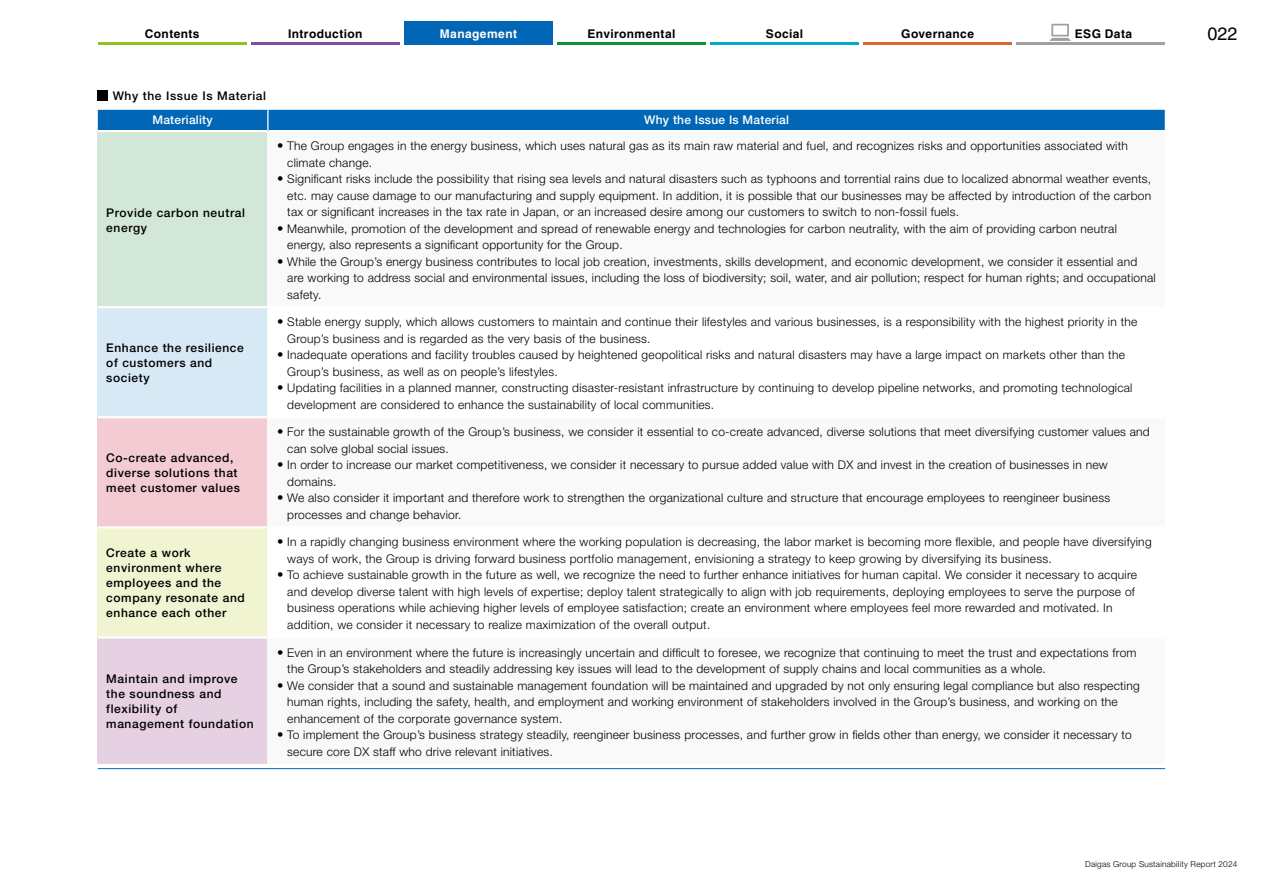
<style>
.page{position:relative;width:1263px;height:893px;background:#fff}
.page>*{position:absolute;margin:0;border:0;box-sizing:border-box;transform-origin:0 0}
.t1{font:18px "Helvetica LT Std";color:#000}
.t2{font:300 12px/16.5px "Helvetica Neue LT Std";letter-spacing:.02em;color:#000}
.t3{font:500 12px/15px "Helvetica Neue LT Std";letter-spacing:.05em;color:#000}
.t4{font:700 12px "Helvetica LT Std";letter-spacing:.035em;color:#000}
.t5{font:500 12px "Helvetica Neue LT Std";letter-spacing:.02em;color:#fff}
.t6{font:700 12px "Helvetica LT Std";letter-spacing:.04em;color:#fff}
.t7{font:300 8.25px "Helvetica Neue LT Std";letter-spacing:.025em;color:#000}
.s1{font-size:12.75px}
</style>
<div class="page">
<div style="left:98px;top:90px;width:10px;height:11px;background:#000"></div>
<div style="left:98px;top:110px;width:1067px;height:20px;background:#0066b5"></div>
<div style="left:98px;top:131px;width:170px;height:176px;background:#d3e7d8"></div>
<div style="left:98px;top:307px;width:170px;height:110px;background:#d6e9f4"></div>
<div style="left:98px;top:417px;width:170px;height:110px;background:#f3cbd3"></div>
<div style="left:98px;top:527px;width:170px;height:110px;background:#f0f4d1"></div>
<div style="left:98px;top:637px;width:170px;height:127px;background:#e6d1e3"></div>
<hr style="left:98px;top:130px;width:169px;height:2px;background:#fff">
<hr style="left:98px;top:306px;width:169px;height:2px;background:#fff">
<hr style="left:98px;top:416px;width:169px;height:2px;background:#fff">
<hr style="left:98px;top:526px;width:169px;height:2px;background:#fff">
<hr style="left:98px;top:636px;width:169px;height:2px;background:#fff">
<hr style="left:267px;top:110px;width:2px;height:21px;background:#fff">
<hr style="left:267px;top:131px;width:2px;height:176px;background:#fff">
<hr style="left:267px;top:307px;width:2px;height:110px;background:#fff">
<hr style="left:267px;top:417px;width:2px;height:110px;background:#fff">
<hr style="left:267px;top:527px;width:2px;height:110px;background:#fff">
<hr style="left:267px;top:637px;width:2px;height:127px;background:#fff">
<hr style="left:98px;top:768px;width:1067px;height:1px;background:#0066b5">
<div style="left:404px;top:21px;width:149px;height:24px;background:#0066b5"></div>
<svg style="left:1049px;top:24px;width:22px;height:17px"></svg>
<hr style="left:98px;top:42px;width:149px;height:3px;background:#8fc31f">
<hr style="left:251px;top:42px;width:149px;height:3px;background:#7c509d">
<hr style="left:557px;top:42px;width:149px;height:3px;background:#00973b">
<hr style="left:710px;top:42px;width:149px;height:3px;background:#00abcb">
<hr style="left:1016px;top:42px;width:149px;height:3px;background:#9fa0a0">
<hr style="left:863px;top:42px;width:149px;height:3px;background:#d56930">
<p class="t4" style="left:145px;top:26px;width:56px">Contents</p>
<p class="t4" style="left:288px;top:26px;width:76px">Introduction</p>
<p class="t6" style="left:440px;top:26px;width:79px">Management</p>
<p class="t4" style="left:587px;top:26px;width:89px">Environmental</p>
<p class="t4" style="left:766px;top:26px;width:39px">Social</p>
<p class="t4" style="left:901px;top:26px;width:74px">Governance</p>
<p class="t4" style="left:1075px;top:26px;width:59px">ESG Data</p>
<h1 class="t1" style="left:1207px;top:24px;width:32px">022</h1>
<p class="t3" style="left:113px;top:88px;width:155px">Why the Issue Is Material</p>
<p class="t5" style="left:152px;top:112px;width:62px">Materiality</p>
<p class="t5" style="left:644px;top:112px;width:146px">Why the Issue Is Material</p>
<p class="t3" style="left:106px;top:205px;width:140px">Provide carbon neutral energy</p>
<p class="t3" style="left:106px;top:340px;width:139px">Enhance the resilience of customers and society</p>
<p class="t3" style="left:106px;top:450px;width:135px">Co-create advanced, diverse solutions that meet customer values</p>
<p class="t2" style="left:287px;top:137px;width:842px;text-indent:-10px"><span class="s1">•</span> The Group engages in the energy business, which uses natural gas as its main raw material and fuel, and recognizes risks and opportunities associated with climate change.</p>
<p class="t2" style="left:287px;top:170px;width:865px;text-align:justify;text-indent:-10px"><span class="s1">•</span> Significant risks include the possibility that rising sea levels and natural disasters such as typhoons and torrential rains due to localized abnormal weather events, etc. may cause damage to our manufacturing and supply equipment. In addition, it is possible that our businesses may be affected by introduction of the carbon tax or significant increases in the tax rate in Japan, or an increased desire among our customers to switch to non-fossil fuels.</p>
<p class="t2" style="left:287px;top:220px;width:831px;text-indent:-10px"><span class="s1">•</span> Meanwhile, promotion of the development and spread of renewable energy and technologies for carbon neutrality, with the aim of providing carbon neutral energy, also represents a significant opportunity for the Group.</p>
<p class="t2" style="left:287px;top:253px;width:870px;text-indent:-10px"><span class="s1">•</span> While the Group’s energy business contributes to local job creation, investments, skills development, and economic development, we consider it essential and are working to address social and environmental issues, including the loss of biodiversity; soil, water, and air pollution; respect for human rights; and occupational safety.</p>
<p class="t2" style="left:287px;top:313px;width:852px;text-indent:-10px"><span class="s1">•</span> Stable energy supply, which allows customers to maintain and continue their lifestyles and various businesses, is a responsibility with the highest priority in the<br>Group’s business and is regarded as the very basis of the business.</p>
<p class="t2" style="left:287px;top:346px;width:839px;text-indent:-10px"><span class="s1">•</span> Inadequate operations and facility troubles caused by heightened geopolitical risks and natural disasters may have a large impact on markets other than the<br>Group’s business, as well as on people’s lifestyles.</p>
<p class="t2" style="left:287px;top:379px;width:847px;text-indent:-10px"><span class="s1">•</span> Updating facilities in a planned manner, constructing disaster-resistant infrastructure by continuing to develop pipeline networks, and promoting technological development are considered to enhance the sustainability of local communities.</p>
<p class="t2" style="left:287px;top:424px;width:864px;text-indent:-10px"><span class="s1">•</span> For the sustainable growth of the Group’s business, we consider it essential to co-create advanced, diverse solutions that meet diversifying customer values and can solve global social issues.</p>
<p class="t2" style="left:287px;top:457px;width:822px;text-indent:-10px"><span class="s1">•</span> In order to increase our market competitiveness, we consider it necessary to pursue added value with DX and invest in the creation of businesses in new domains.</p>
<p class="t2" style="left:287px;top:490px;width:824px;text-indent:-10px"><span class="s1">•</span> We also consider it important and therefore work to strengthen the organizational culture and structure that encourage employees to reengineer business processes and change behavior.</p>
<p class="t3" style="left:106px;top:545px;width:140px">Create a work environment where employees and the company resonate and enhance each other</p>
<p class="t2" style="left:287px;top:534px;width:866px;text-indent:-10px"><span class="s1">•</span> In a rapidly changing business environment where the working population is decreasing, the labor market is becoming more flexible, and people have diversifying ways of work, the Group is driving forward business portfolio management, envisioning a strategy to keep growing by diversifying its business.</p>
<p class="t2" style="left:287px;top:567px;width:851px;text-indent:-10px"><span class="s1">•</span> To achieve sustainable growth in the future as well, we recognize the need to further enhance initiatives for human capital. We consider it necessary to acquire and develop diverse talent with high levels of expertise; deploy talent strategically to align with job requirements, deploying employees to serve the purpose of business operations while achieving higher levels of employee satisfaction; create an environment where employees feel more rewarded and motivated. In addition, we consider it necessary to realize maximization of the overall output.</p>
<p class="t3" style="left:106px;top:671px;width:149px">Maintain and improve the soundness and flexibility of management foundation</p>
<p class="t2" style="left:287px;top:644px;width:851px;text-indent:-10px"><span class="s1">•</span> Even in an environment where the future is increasingly uncertain and difficult to foresee, we recognize that continuing to meet the trust and expectations from the Group’s stakeholders and steadily addressing key issues will lead to the development of supply chains and local communities as a whole.</p>
<p class="t2" style="left:287px;top:677px;width:854px;text-indent:-10px"><span class="s1">•</span> We consider that a sound and sustainable management foundation will be maintained and upgraded by not only ensuring legal compliance but also respecting human rights, including the safety, health, and employment and working environment of stakeholders involved in the Group’s business, and working on the enhancement of the corporate governance system.</p>
<p class="t2" style="left:287px;top:726px;width:846px;text-indent:-10px"><span class="s1">•</span> To implement the Group’s business strategy steadily, reengineer business processes, and further grow in fields other than energy, we consider it necessary to secure core DX staff who drive relevant initiatives.</p>
<p class="t7" style="left:1085px;top:859px;width:154px">Daigas Group Sustainability Report 2024</p>
</div>
